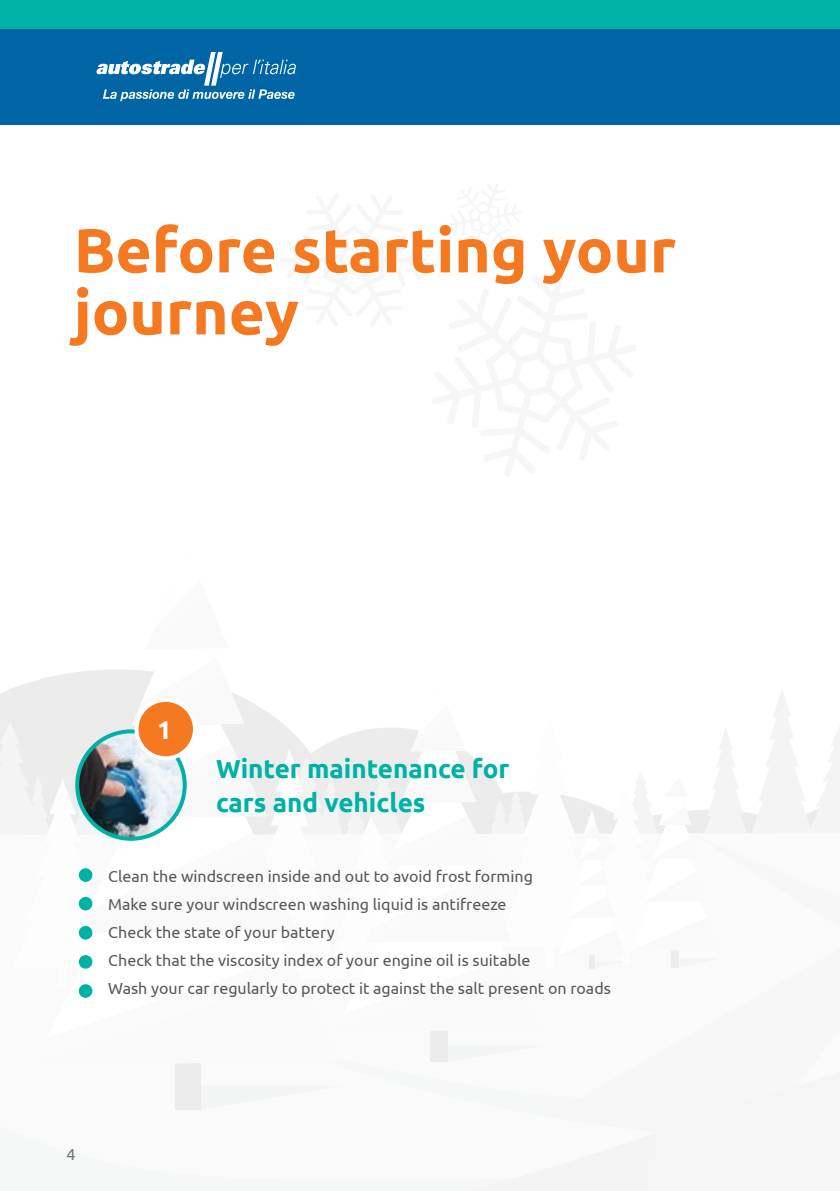
<style>
.page{position:relative;width:840px;height:1191px;background:#fff}
.page>*{position:absolute;margin:0;border:0;box-sizing:border-box;transform-origin:0 0}
.t1{font:700 62px/62px "Ubuntu";color:#f47920}
.t2{font:700 26px/34px "Ubuntu";color:#00b2a5}
.t3{font:700 25.6px "Ubuntu";color:#fff}
.t4{font:16px/28px "Ubuntu";color:#58595b}
</style>
<div class="page">
<div style="left:0;top:28px;width:839px;height:97px;background:#0065a4"></div>
<div style="left:0;top:0;width:839px;height:28px;background:#00b2a5"></div>
<svg style="left:96px;top:52px;width:200px;height:49px"></svg>
<svg style="left:175px;top:1109px;width:371px;height:82px"></svg>
<div style="left:201px;top:1086px;width:136px;height:23px;background:#f3f4f4"></div>
<div style="left:175px;top:1038px;width:26px;height:71px;background:#ececed"></div>
<svg style="left:0;top:669px;width:839px;height:394px"></svg>
<svg style="left:546px;top:833px;width:293px;height:358px"></svg>
<img style="left:77px;top:731px;width:108px;height:107px;border-radius:54px">
<div style="left:75px;top:729px;width:112px;height:112px;border:4px solid #00b2a5;border-radius:50%"></div>
<div style="left:79px;top:868px;width:13px;height:14px;background:#00b2a5;border-radius:50%"></div>
<div style="left:79px;top:897px;width:13px;height:13px;background:#00b2a5;border-radius:50%"></div>
<div style="left:79px;top:926px;width:13px;height:13px;background:#00b2a5;border-radius:50%"></div>
<div style="left:79px;top:955px;width:13px;height:13px;background:#00b2a5;border-radius:50%"></div>
<div style="left:79px;top:984px;width:13px;height:13px;background:#00b2a5;border-radius:50%"></div>
<div style="left:136px;top:700px;width:59px;height:58px;background:#f47920;border-radius:50%"></div>
<div style="left:134px;top:698px;width:63px;height:62px;border:4px solid #fff;border-radius:50%"></div>
<h1 class="t1" style="left:74px;top:218px;width:603px">Before starting your journey</h1>
<h3 class="t3" style="left:157px;top:714px;width:16px">1</h3>
<h2 class="t2" style="left:216px;top:751px;width:295px">Winter maintenance for cars and vehicles</h2>
<p class="t4" style="left:108px;top:861px;width:504px">Clean the windscreen inside and out to avoid frost forming<br>Make sure your windscreen washing liquid is antifreeze<br>Check the state of your battery<br>Check that the viscosity index of your engine oil is suitable<br>Wash your car regularly to protect it against the salt present on roads</p>
<p class="t4" style="left:67px;top:1140px;width:11px">4</p>
</div>
